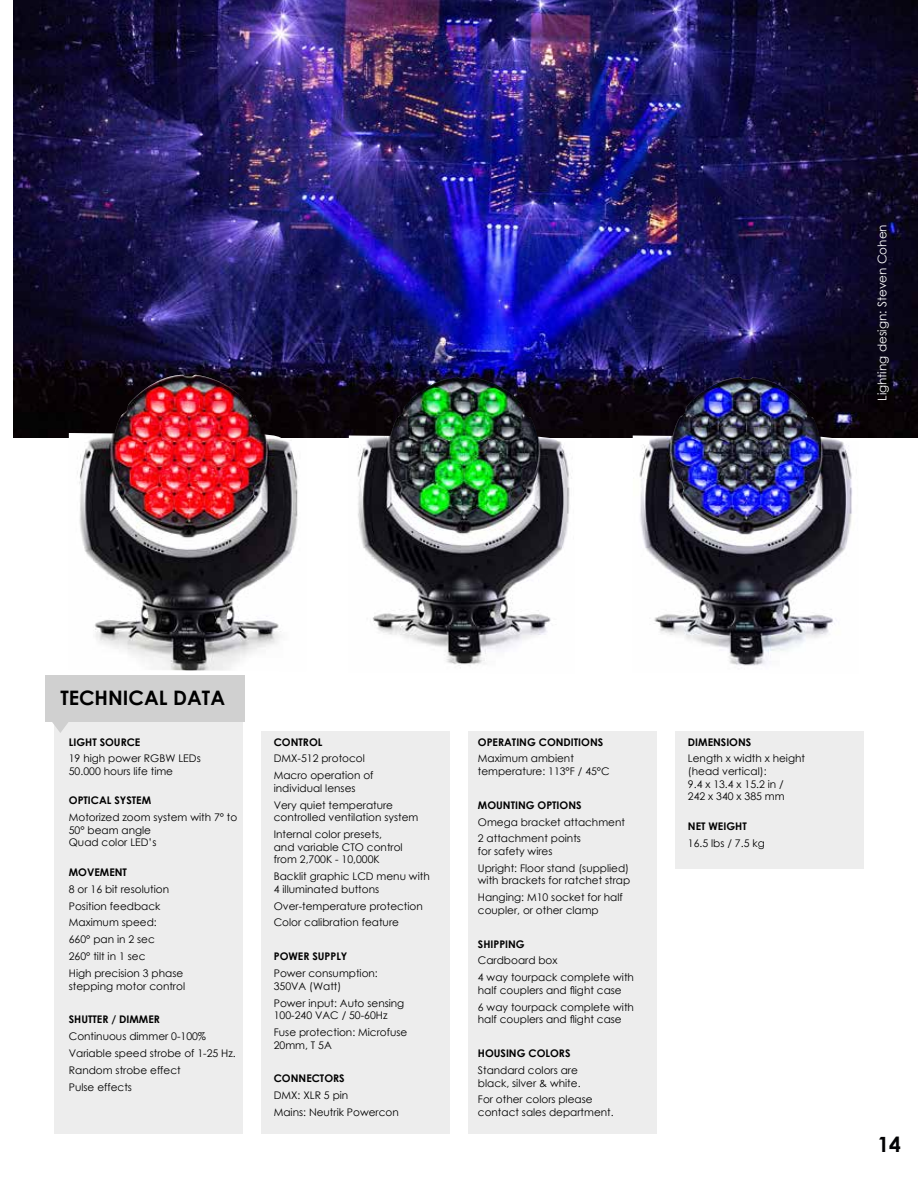
<style>
.page{position:relative;width:918px;height:1188px;background:#fff}
.page>*{position:absolute;margin:0;border:0;box-sizing:border-box;transform-origin:0 0}
.t1{font:700 21px "Century Gothic";color:#020203}
.t2{font:700 19.95px "Century Gothic";color:#000}
.t3{font:12px "Century Gothic";color:#fff}
.t4{font:10.5px/16.8px "Century Gothic";color:#000}
.t5{font:700 10.5px "Century Gothic";color:#000}
</style>
<div class="page">
<div style="left:675px;top:731px;width:189px;height:137px;background:#ededed"></div>
<img style="left:14px;top:0;width:904px;height:437px">
<div style="left:54px;top:710px;width:189px;height:424px;background:#ededed"></div>
<div style="left:261px;top:731px;width:189px;height:403px;background:#ededed"></div>
<div style="left:468px;top:731px;width:189px;height:403px;background:#ededed"></div>
<div style="left:45px;top:675px;width:200px;height:46px;background:#d0d0d0"></div>
<svg style="left:51px;top:721px;width:19px;height:12px"></svg>
<img style="left:69px;top:375px;width:237px;height:296px">
<img style="left:349px;top:377px;width:225px;height:291px">
<img style="left:633px;top:377px;width:225px;height:289px">
<p class="t3" style="left:874px;top:401px;width:178px;rotate:-90deg">Lighting design: Steven Cohen</p>
<h2 class="t2" style="left:60px;top:683px;width:166px">TECHNICAL DATA</h2>
<p class="t5" style="left:69px;top:734px;width:73px">LIGHT SOURCE</p>
<p class="t4" style="left:69px;top:752px;width:133px;line-height:12.6px">19 high power RGBW LEDs<br>50.000 hours life time</p>
<p class="t5" style="left:69px;top:793px;width:84px">OPTICAL SYSTEM</p>
<p class="t4" style="left:69px;top:811px;width:170px;line-height:12.6px">Motorized zoom system with 7° to<br>50° beam angle<br>Quad color LED’s</p>
<p class="t5" style="left:69px;top:864px;width:60px">MOVEMENT</p>
<p class="t4" style="left:69px;top:880px;width:116px">8 or 16 bit resolution<br>Position feedback<br>Maximum speed:<br>660° pan in 2 sec<br>260° tilt in 1 sec<br>High precision 3 phase</p>
<p class="t4" style="left:69px;top:977px;width:118px">stepping motor control</p>
<p class="t5" style="left:69px;top:1012px;width:93px">SHUTTER / DIMMER</p>
<p class="t4" style="left:69px;top:1028px;width:168px">Continuous dimmer 0-100%<br>Variable speed strobe of 1-25 Hz.<br>Random strobe effect<br>Pulse effects</p>
<p class="t5" style="left:274px;top:734px;width:50px">CONTROL</p>
<p class="t4" style="left:274px;top:750px;width:101px">DMX-512 protocol<br>Macro operation of</p>
<p class="t4" style="left:274px;top:779px;width:121px">individual lenses<br>Very quiet temperature</p>
<p class="t4" style="left:274px;top:809px;width:146px">controlled ventilation system<br>Internal color presets,</p>
<p class="t4" style="left:274px;top:840px;width:130px;line-height:12.6px">and variable CTO control from 2,700K - 10,000K</p>
<p class="t4" style="left:274px;top:870px;width:157px;line-height:12.6px">Backlit graphic LCD menu with<br>4 illuminated buttons</p>
<p class="t4" style="left:274px;top:897px;width:151px">Over-temperature protection<br>Color calibration feature</p>
<p class="t5" style="left:274px;top:948px;width:75px">POWER SUPPLY</p>
<p class="t4" style="left:274px;top:967px;width:106px;line-height:12.6px">Power consumption:<br>350VA (Watt)</p>
<p class="t4" style="left:274px;top:996px;width:132px;line-height:12.6px">Power input: Auto sensing<br>100-240 VAC / 50-60Hz</p>
<p class="t4" style="left:274px;top:1026px;width:135px;line-height:12.6px">Fuse protection: Microfuse<br>20mm, T 5A</p>
<p class="t5" style="left:274px;top:1070px;width:72px">CONNECTORS</p>
<p class="t4" style="left:274px;top:1087px;width:127px">DMX: XLR 5 pin<br>Mains: Neutrik Powercon</p>
<p class="t5" style="left:478px;top:734px;width:127px">OPERATING CONDITIONS</p>
<p class="t4" style="left:478px;top:752px;width:133px;line-height:12.6px">Maximum ambient temperature: 113°F / 45°C</p>
<p class="t5" style="left:478px;top:797px;width:105px">MOUNTING OPTIONS</p>
<p class="t4" style="left:478px;top:813px;width:149px">Omega bracket attachment<br>2 attachment points</p>
<p class="t4" style="left:478px;top:843px;width:153px">for safety wires<br>Upright: Floor stand (supplied)</p>
<p class="t4" style="left:478px;top:872px;width:154px">with brackets for ratchet strap<br>Hanging: M10 socket for half</p>
<p class="t4" style="left:478px;top:902px;width:122px">coupler, or other clamp</p>
<p class="t5" style="left:478px;top:936px;width:48px">SHIPPING</p>
<p class="t4" style="left:478px;top:952px;width:158px">Cardboard box<br>4 way tourpack complete with</p>
<p class="t4" style="left:478px;top:982px;width:158px">half couplers and flight case<br>6 way tourpack complete with</p>
<p class="t4" style="left:478px;top:1011px;width:145px">half couplers and flight case</p>
<p class="t5" style="left:478px;top:1045px;width:94px">HOUSING COLORS</p>
<p class="t4" style="left:478px;top:1064px;width:104px;line-height:12.6px">Standard colors are black, silver &amp; white.</p>
<p class="t4" style="left:478px;top:1093px;width:137px;line-height:12.6px">For other colors please contact sales department.</p>
<p class="t5" style="left:688px;top:734px;width:65px">DIMENSIONS</p>
<p class="t4" style="left:688px;top:752px;width:119px;line-height:12.6px">Length x width x height (head vertical):<br>9.4 x 13.4 x 15.2 in /<br>242 x 340 x 385 mm</p>
<p class="t5" style="left:688px;top:818px;width:60px">NET WEIGHT</p>
<p class="t4" style="left:688px;top:834px;width:78px">16.5 lbs / 7.5 kg</p>
<h1 class="t1" style="left:877px;top:1128px;width:25px">14</h1>
</div>
